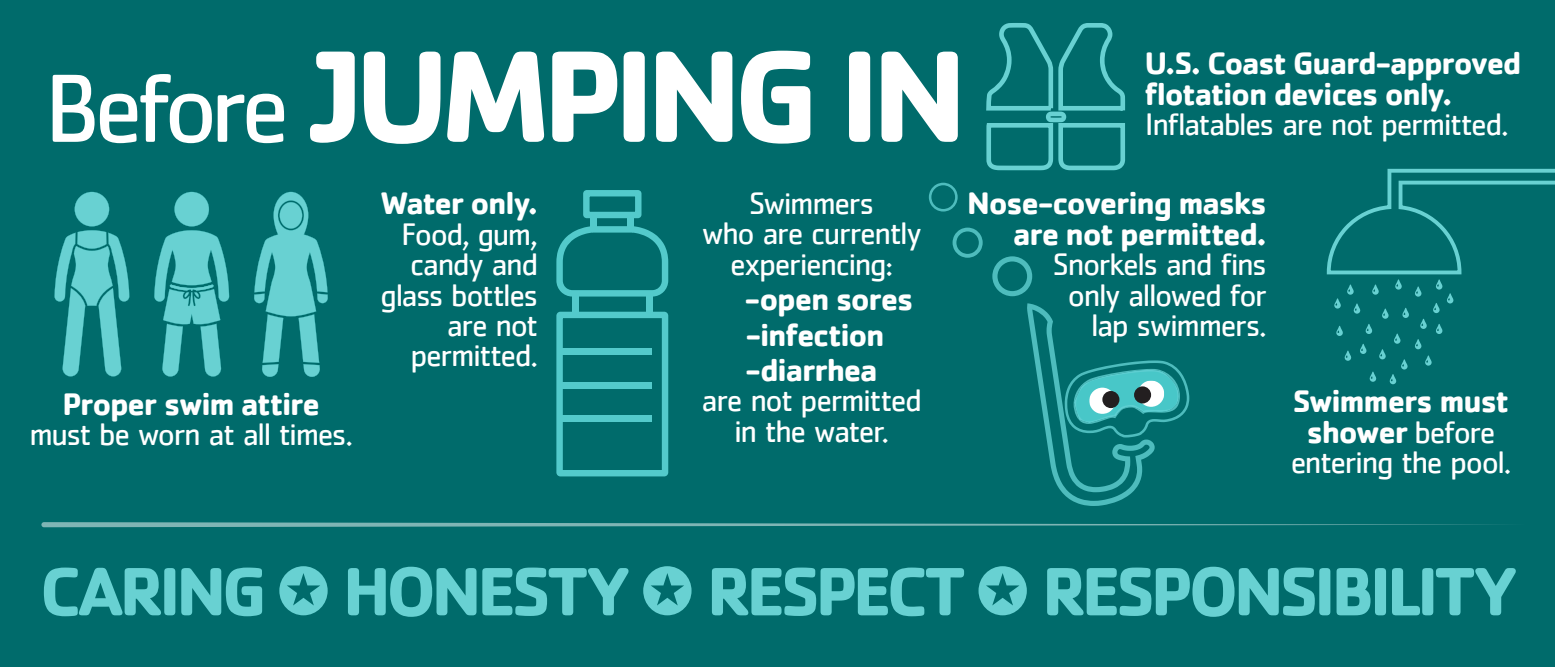
<style>
.page{position:relative;width:1555px;height:667px;background:#fff}
.page>*{position:absolute;margin:0;border:0;box-sizing:border-box;transform-origin:0 0}
.t1{font:700 134.94px "Cachet";letter-spacing:-.065em;color:#fff}
.t2{font:700 70.69px "Cachet";letter-spacing:-.065em;color:#68d1d2}
.t3{font:32.12px/30.3px "Cachet";letter-spacing:-.045em;color:#fff;text-align:center}
.t4{font:700 32.12px/30.3px "Cachet";letter-spacing:-.04em;color:#fff}
.s1{font-weight:400;font-size:100.19px}
.s2{font-weight:700}
</style>
<div class="page">
<div style="left:0;top:0;width:1554px;height:666px;background:#006b6b"></div>
<svg style="left:986px;top:23px;width:138px;height:147px"></svg>
<svg style="left:556px;top:226px;width:112px;height:70px"></svg>
<svg style="left:556px;top:311px;width:112px;height:165px"></svg>
<div style="left:590px;top:215px;width:7px;height:14px;background:#53cacb"></div>
<div style="left:627px;top:215px;width:7px;height:14px;background:#53cacb"></div>
<svg style="left:583px;top:190px;width:58px;height:28px"></svg>
<div style="left:572px;top:293px;width:6px;height:21px;background:#53cacb"></div>
<div style="left:646px;top:293px;width:6px;height:21px;background:#53cacb"></div>
<div style="left:562px;top:348px;width:89px;height:7px;background:#53cacb"></div>
<div style="left:562px;top:382px;width:89px;height:6px;background:#53cacb"></div>
<div style="left:562px;top:415px;width:89px;height:6px;background:#53cacb"></div>
<svg style="left:41px;top:522px;width:1462px;height:5px"></svg>
<svg style="left:54px;top:192px;width:75px;height:184px"></svg>
<svg style="left:154px;top:192px;width:75px;height:184px"></svg>
<svg style="left:254px;top:192px;width:74px;height:184px"></svg>
<svg style="left:1027px;top:303px;width:162px;height:202px"></svg>
<svg style="left:992px;top:256px;width:40px;height:40px"></svg>
<svg style="left:952px;top:227px;width:30px;height:30px"></svg>
<svg style="left:928px;top:182px;width:29px;height:29px"></svg>
<div style="left:1137px;top:380px;width:27px;height:26px;background:#fff;border-radius:50%"></div>
<div style="left:1089px;top:387px;width:26px;height:26px;background:#fff;border-radius:50%"></div>
<div style="left:1133px;top:386px;width:17px;height:17px;background:#231f20;border-radius:50%"></div>
<div style="left:1102px;top:390px;width:17px;height:18px;background:#231f20;border-radius:50%"></div>
<svg style="left:1326px;top:169px;width:228px;height:215px"></svg>
<h1 class="t1" style="left:44px;top:9px;width:924px"><span class="s1">Before</span> JUMPING IN</h1>
<p class="t4" style="left:1144px;top:47px;width:378px">U.S. Coast Guard-approved flotation devices only.</p>
<p class="t3" style="left:1144px;top:108px;width:365px">Inflatables are not permitted.</p>
<p class="t4" style="left:62px;top:387px;width:259px">Proper swim attire</p>
<p class="t3" style="left:29px;top:418px;width:325px">must be worn at all times.</p>
<p class="t4" style="left:380px;top:187px;width:159px">Water only.</p>
<p class="t3" style="left:380px;top:218px;width:159px;text-align:right">Food, gum, candy and glass bottles are not permitted.</p>
<p class="t3" style="left:701px;top:187px;width:221px">Swimmers<br>who are currently experiencing:</p>
<p class="t4" style="left:744px;top:280px;width:170px;line-height:35.4px">-open sores -infection -diarrhea</p>
<p class="t3" style="left:701px;top:384px;width:222px">are not permitted in the water.</p>
<p class="t4" style="left:967px;top:187px;width:301px;text-align:right">Nose-covering masks are not permitted.</p>
<p class="t3" style="left:1052px;top:248px;width:215px;text-align:right">Snorkels and fins only allowed for lap swimmers.</p>
<p class="t3" style="left:1290px;top:385px;width:222px"><span class="s2">Swimmers must shower</span> before entering the pool.</p>
<h2 class="t2" style="left:40px;top:545px;width:1479px">CARING HONESTY RESPECT RESPONSIBILITY</h2>
</div>
